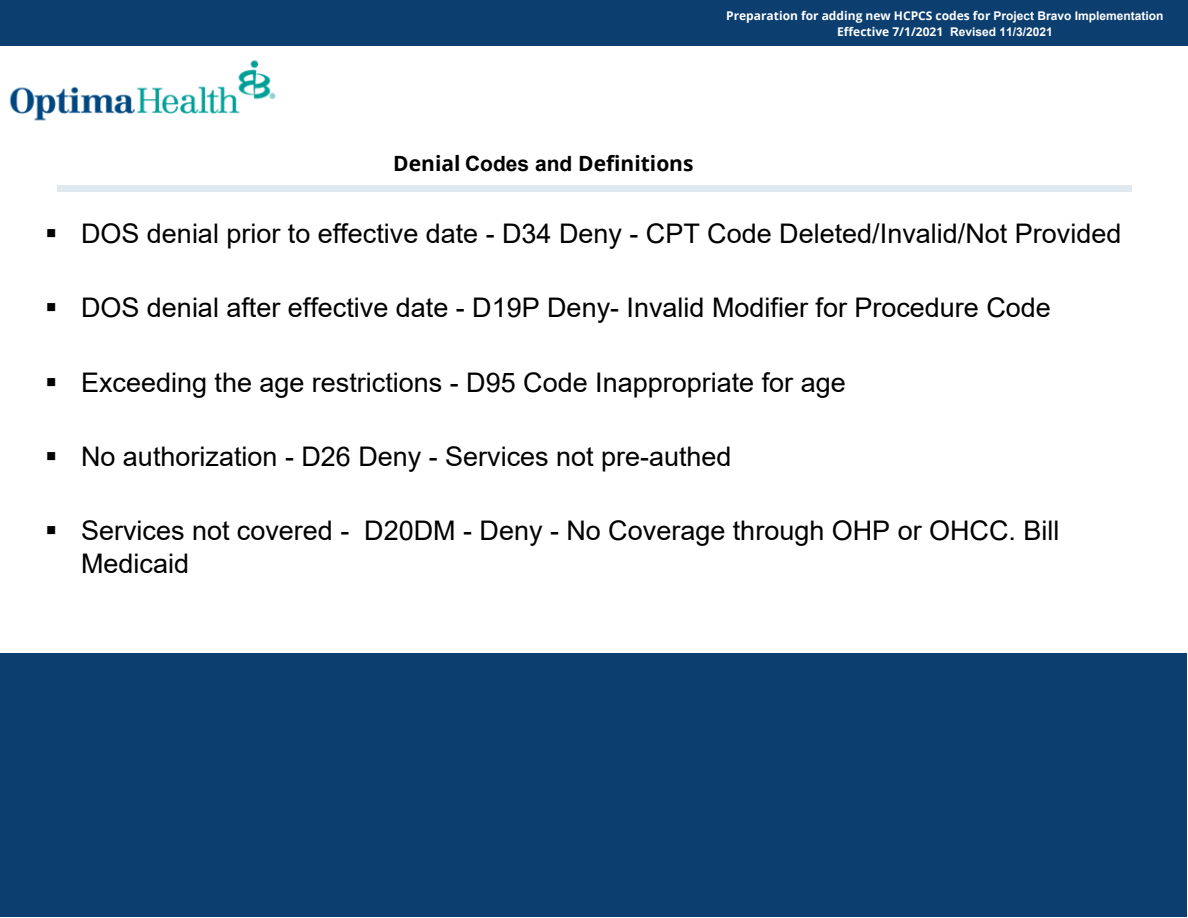
<style>
.page{position:relative;width:1188px;height:918px;background:#fff}
.page>*{position:absolute;margin:0;border:0;box-sizing:border-box;transform-origin:0 0}
.t1{font:27px/32.4px "Arial";color:#000}
.t2{font:700 21px "Open Sans";color:#000}
.t3{font:700 12px/16px "Open Sans";color:#fff;text-align:center}
.s1{font-family:"Arial"}
</style>
<div class="page">
<img style="left:9px;top:60px;width:267px;height:61px">
<div style="left:0;top:1px;width:1188px;height:45px;background:#0c3e70"></div>
<div style="left:57px;top:185px;width:1074px;height:7px;background:#e0e8f0"></div>
<div style="left:0;top:654px;width:1187px;height:263px;background:#0c3e70"></div>
<p class="t3" style="left:726px;top:7px;width:439px">Preparation for adding new HCPCS codes for <span class="s1">Project Bravo Implementation<br></span>Effective 7/1/2021 <span class="s1">Revised 11/3/2021</span></p>
<p class="t2" style="left:393px;top:149px;width:302px">Denial <span class="s1">Codes and</span> Definitions</p>
<p class="t1" style="left:45px;top:217px;width:1078px">▪ DOS denial prior to effective date - D34 Deny - CPT Code Deleted/Invalid/Not Provided</p>
<p class="t1" style="left:45px;top:292px;width:1007px">▪ DOS denial after effective date - D19P Deny- Invalid Modifier for Procedure Code</p>
<p class="t1" style="left:45px;top:366px;width:802px">▪ Exceeding the age restrictions - D95 Code Inappropriate for age</p>
<p class="t1" style="left:45px;top:440px;width:688px">▪ No authorization - D26 Deny - Services not pre-authed</p>
<p class="t1" style="left:81px;top:514px;width:980px;text-indent:-36px">▪ Services not covered - D20DM - Deny - No Coverage through OHP or OHCC. Bill<br>Medicaid</p>
</div>
